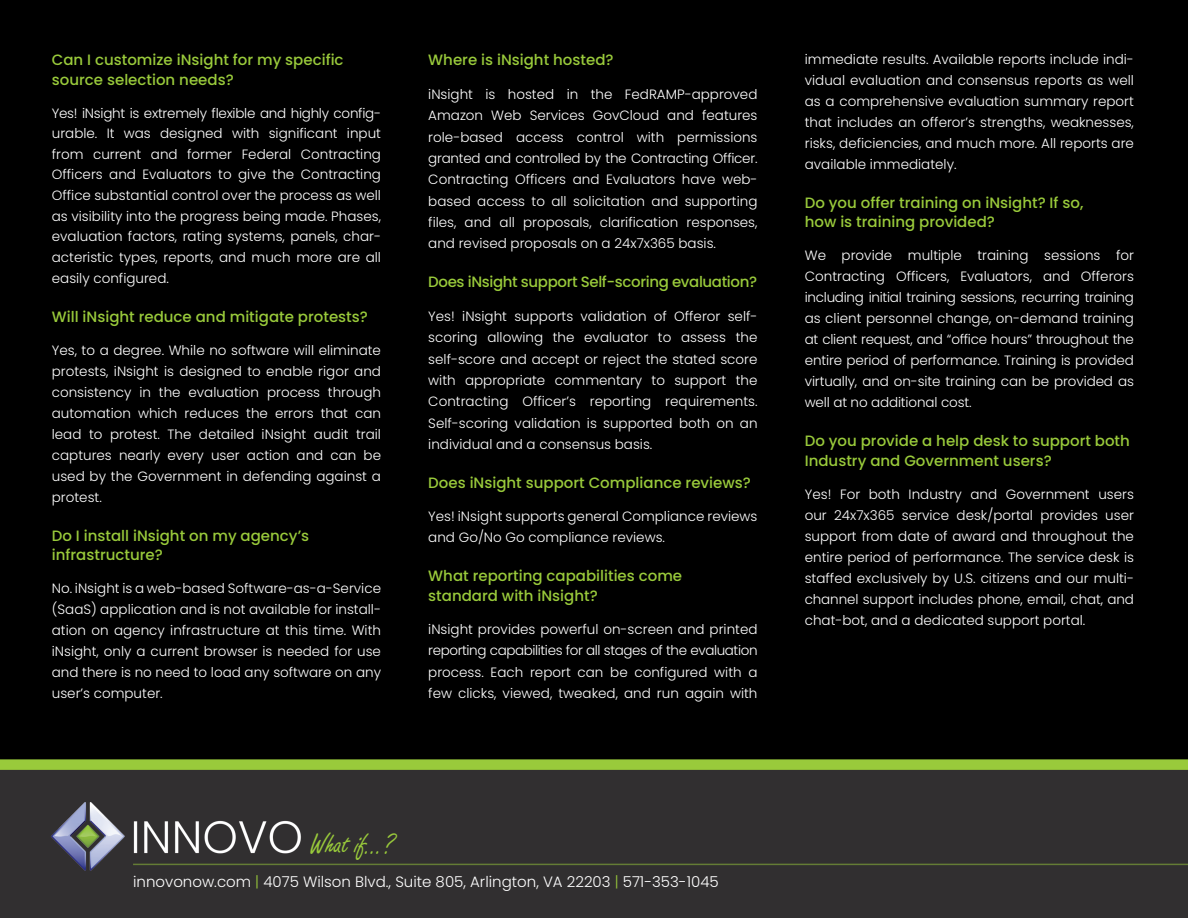
<style>
.page{position:relative;width:1188px;height:918px;background:#000}
.page>*{position:absolute;margin:0;border:0;box-sizing:border-box;transform-origin:0 0}
.t1{font:30px "Freestyle Script";letter-spacing:-.02em;color:#99ca3b}
.t2{font:500 15px/19.5px "Poppins";color:#99ca3b}
.t3{font:300 15px "Poppins";color:#fff}
.t4{font:500 15px "Poppins";letter-spacing:-.025em;color:#99ca3b}
.t5{font:300 13.5px/21px "Poppins";color:#fff;text-align:justify}
.s1{color:#99ca3b}
</style>
<div class="page">
<div style="left:0;top:765px;width:1188px;height:153px;background:#312f30"></div>
<hr style="left:133px;top:864px;width:1055px;height:1px;background:#99ca3b">
<img style="left:51px;top:802px;width:264px;height:69px">
<div style="left:0;top:759px;width:1188px;height:11px;background:#99ca3b"></div>
<p class="t2" style="left:52px;top:51px;width:293px">Can I customize iNsight for my specific source selection needs?</p>
<p class="t5" style="left:52px;top:103px;width:331px">Yes! iNsight is extremely flexible and highly config&shy;urable. It was designed with significant input from current and former Federal Contracting Officers and Evaluators to give the Contracting Office substantial control over the process as well as visibility into the progress being made. Phases, evaluation factors, rating systems, panels, char&shy;acteristic types, reports, and much more are all easily configured.</p>
<p class="t2" style="left:52px;top:307px;width:318px">Will iNsight reduce and mitigate protests?</p>
<p class="t5" style="left:52px;top:339px;width:331px">Yes, to a degree. While no software will eliminate protests, iNsight is designed to enable rigor and consistency in the evaluation process through automation which reduces the errors that can lead to protest. The detailed iNsight audit trail captures nearly every user action and can be used by the Government in defending against a protest.</p>
<p class="t2" style="left:52px;top:526px;width:259px">Do I install iNsight on my agency’s infrastructure?</p>
<p class="t5" style="left:52px;top:578px;width:331px">No. iNsight is a web-based Software-as-a-Service (SaaS) application and is not available for install&shy;ation on agency infrastructure at this time. With iNsight, only a current browser is needed for use and there is no need to load any software on any user’s computer.</p>
<p class="t2" style="left:428px;top:51px;width:187px">Where is iNsight hosted?</p>
<p class="t5" style="left:428px;top:83px;width:331px;line-height:21.5px">iNsight is hosted in the FedRAMP-approved Amazon Web Services GovCloud and features role-based access control with permissions granted and controlled by the Contracting Officer.<br>Contracting Officers and Evaluators have web&shy;based access to all solicitation and supporting files, and all proposals, clarification responses, and revised proposals on a 24x7x365 basis.</p>
<p class="t4" style="left:428px;top:273px;width:330px">Does iNsight support Self-scoring evaluation?</p>
<p class="t5" style="left:428px;top:305px;width:331px">Yes! iNsight supports validation of Offeror self&shy;scoring allowing the evaluator to assess the self-score and accept or reject the stated score with appropriate commentary to support the Contracting Officer’s reporting requirements.<br>Self-scoring validation is supported both on an individual and a consensus basis.</p>
<p class="t2" style="left:428px;top:473px;width:324px">Does iNsight support Compliance reviews?</p>
<p class="t5" style="left:428px;top:506px;width:331px">Yes! iNsight supports general Compliance reviews and Go/No Go compliance reviews.</p>
<p class="t2" style="left:428px;top:566px;width:255px">What reporting capabilities come standard with iNsight?</p>
<p class="t5" style="left:428px;top:619px;width:331px">iNsight provides powerful on-screen and printed reporting capabilities for all stages of the evaluation process. Each report can be configured with a few clicks, viewed, tweaked, and run again with</p>
<p class="t5" style="left:805px;top:49px;width:331px">immediate results. Available reports include indi&shy;vidual evaluation and consensus reports as well as a comprehensive evaluation summary report that includes an offeror’s strengths, weaknesses, risks, deficiencies, and much more. All reports are available immediately.</p>
<p class="t2" style="left:805px;top:193px;width:280px">Do you offer training on iNsight? If so, how is training provided?</p>
<p class="t5" style="left:805px;top:245px;width:331px">We provide multiple training sessions for Contracting Officers, Evaluators, and Offerors including initial training sessions, recurring training as client personnel change, on-demand training at client request, and “office hours” throughout the entire period of performance. Training is provided virtually, and on-site training can be provided as well at no additional cost.</p>
<p class="t2" style="left:805px;top:431px;width:327px">Do you provide a help desk to support both<br>Industry and Government users?</p>
<p class="t5" style="left:805px;top:484px;width:331px">Yes! For both Industry and Government users our 24x7x365 service desk/portal provides user support from date of award and throughout the entire period of performance. The service desk is staffed exclusively by U.S. citizens and our multi&shy;channel support includes phone, email, chat, and chat-bot, and a dedicated support portal.</p>
<p class="t1" style="left:310px;top:827px;width:85px">What if...?</p>
<p class="t3" style="left:133px;top:873px;width:587px">innovonow.com <span class="s1">|</span> 4075 Wilson Blvd., Suite 805, Arlington, VA 22203 <span class="s1">|</span> 571-353-1045</p>
</div>
